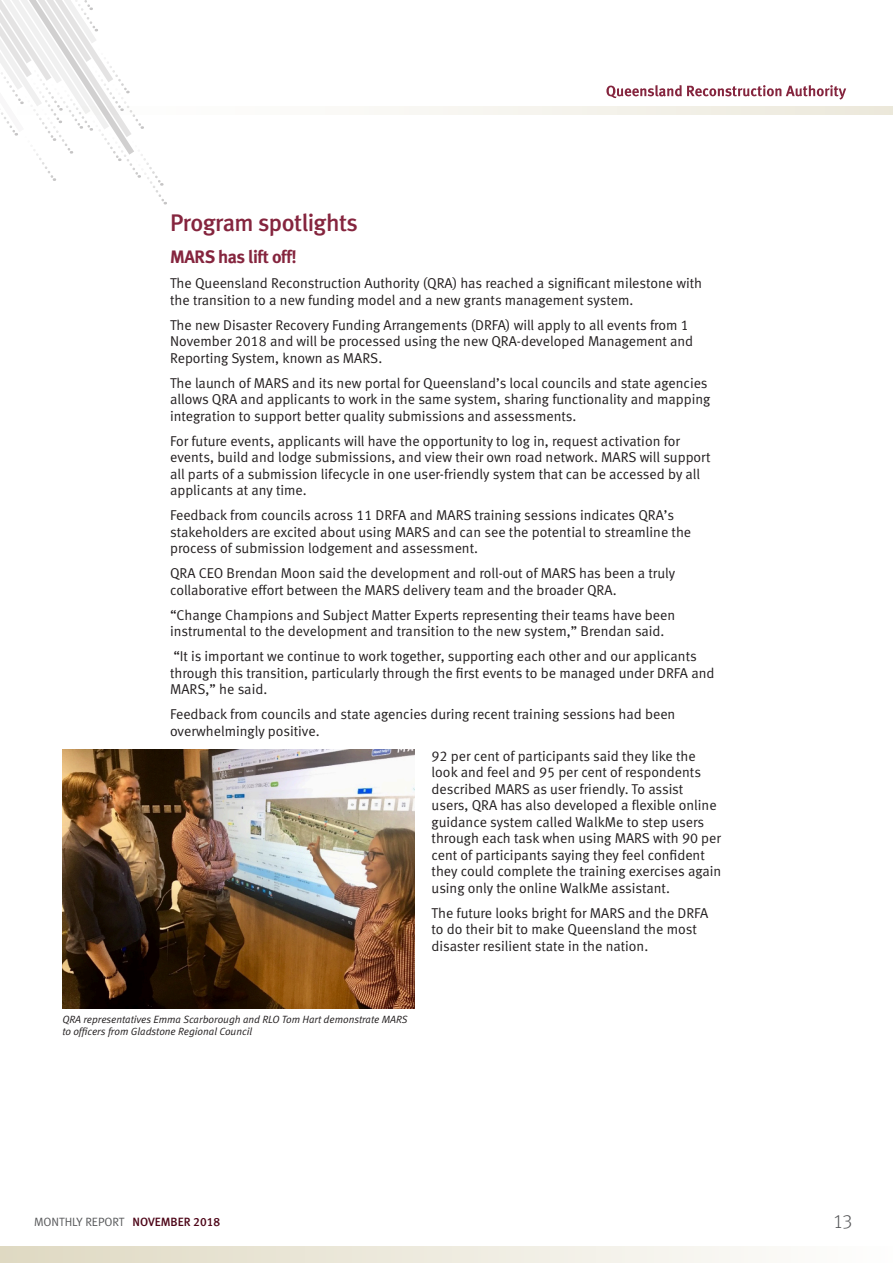
<style>
.page{position:relative;width:893px;height:1263px;background:#fff}
.page>*{position:absolute;margin:0;border:0;box-sizing:border-box;transform-origin:0 0}
.b1{font:24px "Meta Medium LF";letter-spacing:-.02em;color:#85253e}
.t1{font:19.5px "Meta Light LF";color:#57585a}
.t2{font:18px "Meta Bold LF";letter-spacing:-.02em;color:#85253e}
.b1-2{font:14.25px/16.5px "Meta Normal LF";color:#231f20}
.t3{font:12px "Meta Normal LF";color:#57585a}
.t4{font:italic 10.5px/12px "Meta Normal LF";color:#231f20}
.s1{font-family:"Meta Medium LF";color:#4e0719}
</style>
<div class="page">
<img style="left:62px;top:749px;width:353px;height:259px">
<svg style="left:374px;top:106px;width:519px;height:9px;fill:#f3f1e9"></svg>
<div style="left:0;top:1246px;width:893px;height:17px;background:linear-gradient(to right,#dfd9c2,#fefefd)"></div>
<svg style="left:0;top:0;width:167px;height:205px"></svg>
<svg style="left:606px;top:85px;width:240px;height:15px"></svg>
<p class="b1" style="left:170px;top:209px;width:189px">Program spotlights</p>
<h3 class="t2" style="left:170px;top:246px;width:128px">MARS has lift off!</h3>
<p class="b1-2" style="left:170px;top:275px;width:534px">The Queensland Reconstruction Authority (QRA) has reached a significant milestone with the transition to a new funding model and a new grants management system.</p>
<p class="b1-2" style="left:170px;top:316px;width:525px">The new Disaster Recovery Funding Arrangements (DRFA) will apply to all events from 1<br>November 2018 and will be processed using the new QRA-developed Management and<br>Reporting System, known as MARS.</p>
<p class="b1-2" style="left:170px;top:374px;width:542px">The launch of MARS and its new portal for Queensland’s local councils and state agencies allows QRA and applicants to work in the same system, sharing functionality and mapping integration to support better quality submissions and assessments.</p>
<p class="b1-2" style="left:170px;top:432px;width:542px">For future events, applicants will have the opportunity to log in, request activation for events, build and lodge submissions, and view their own road network. MARS will support all parts of a submission lifecycle in one user-friendly system that can be accessed by all applicants at any time.</p>
<p class="b1-2" style="left:170px;top:507px;width:523px">Feedback from councils across 11 DRFA and MARS training sessions indicates QRA’s stakeholders are excited about using MARS and can see the potential to streamline the process of submission lodgement and assessment.</p>
<p class="b1-2" style="left:170px;top:565px;width:507px">QRA CEO Brendan Moon said the development and roll-out of MARS has been a truly collaborative effort between the MARS delivery team and the broader QRA.</p>
<p class="b1-2" style="left:170px;top:606px;width:507px">“Change Champions and Subject Matter Experts representing their teams have been instrumental to the development and transition to the new system,” Brendan said.</p>
<p class="b1-2" style="left:170px;top:648px;width:546px">“It is important we continue to work together, supporting each other and our applicants through this transition, particularly through the first events to be managed under DRFA and<br>MARS,” he said.</p>
<p class="b1-2" style="left:170px;top:706px;width:507px">Feedback from councils and state agencies during recent training sessions had been overwhelmingly positive.</p>
<p class="b1-2" style="left:432px;top:747px;width:291px">92 per cent of participants said they like the look and feel and 95 per cent of respondents described MARS as user friendly. To assist users, QRA has also developed a flexible online guidance system called WalkMe to step users through each task when using MARS with 90 per cent of participants saying they feel confident they could complete the training exercises again using only the online WalkMe assistant.</p>
<p class="b1-2" style="left:432px;top:904px;width:278px">The future looks bright for MARS and the DRFA to do their bit to make Queensland the most disaster resilient state in the nation.</p>
<p class="t4" style="left:62px;top:1013px;width:347px">QRA representatives Emma Scarborough and RLO Tom Hart demonstrate MARS to officers from Gladstone Regional Council</p>
<p class="t3" style="left:34px;top:1214px;width:188px">MONTHLY REPORT <span class="s1">NOVEMBER 2018</span></p>
<h2 class="t1" style="left:834px;top:1210px;width:20px">13</h2>
</div>
